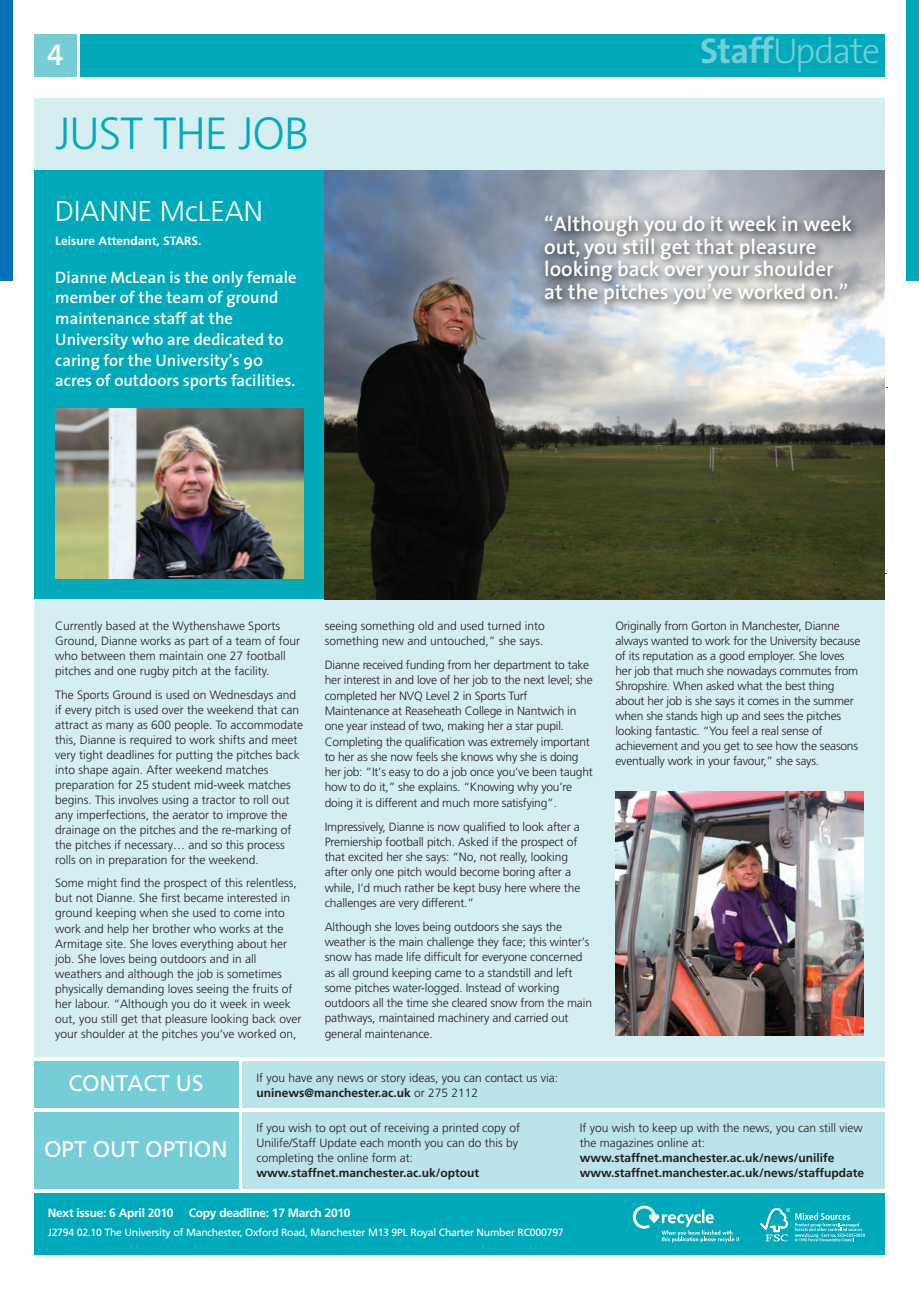
<style>
.page{position:relative;width:919px;height:1289px;background:#fff}
.page>*{position:absolute;margin:0;border:0;box-sizing:border-box;transform-origin:0 0}
.t1{font:300 45px "Frutiger";letter-spacing:-.015em;color:#0ab}
.t2{font:300 36px "The Sans";letter-spacing:-.035em;color:#74cdd7}
.t3{font:30px "The Sans Semi Bold Caps";color:#fff}
.t4{font:300 28.5px "Frutiger";color:#fff}
.t5{font:22.5px "Frutiger";color:#fff}
.t6{font:600 21px/22.5px "The Sans";color:#fff}
.t7{font:600 16.5px/20.7px "The Sans";color:#fff}
.t8{font:300 12px/15px "Frutiger";letter-spacing:-.01em;color:#231f20}
.t9{font:700 12px/15px "Frutiger";color:#231f20}
.t10{font:700 12px "Frutiger";letter-spacing:-.025em;color:#fff}
.t11{font:700 12px "Frutiger";color:#fff}
.t12{font:10.5px "Frutiger";letter-spacing:-.025em;color:#fff}
.s1{font-weight:700}
</style>
<div class="page">
<div style="left:34px;top:98px;width:850px;height:72px;background:#d5eef1"></div>
<div style="left:81px;top:34px;width:803px;height:43px;background:#0ab"></div>
<div style="left:34px;top:34px;width:43px;height:43px;background:#74cdd7"></div>
<div style="left:906px;top:0;width:12px;height:281px;background:#0ab"></div>
<div style="left:34px;top:1193px;width:850px;height:61px;background:#0ab"></div>
<div style="left:34px;top:1112px;width:204px;height:76px;background:#74cdd7"></div>
<div style="left:242px;top:1112px;width:642px;height:76px;background:#bbe3ea"></div>
<div style="left:0;top:0;width:13px;height:281px;background:#0372bb"></div>
<div style="left:34px;top:1061px;width:204px;height:47px;background:#74cdd7"></div>
<div style="left:242px;top:1061px;width:642px;height:47px;background:#bbe3ea"></div>
<svg style="left:632px;top:1205px;width:107px;height:37px"></svg>
<svg style="left:760px;top:1208px;width:104px;height:33px"></svg>
<div style="left:34px;top:170px;width:291px;height:430px;background:#0ab"></div>
<img style="left:55px;top:408px;width:248px;height:170px">
<div style="left:34px;top:600px;width:850px;height:457px;background:#d5eef1"></div>
<img style="left:325px;top:170px;width:559px;height:430px">
<img style="left:516px;top:201px;width:371px;height:372px">
<img style="left:615px;top:791px;width:248px;height:244px">
<h3 class="t3" style="left:47px;top:45px;width:18px">4</h3>
<h2 class="t2" style="left:700px;top:37px;width:182px"><span class="s1">Staff</span>Update</h2>
<h1 class="t1" style="left:55px;top:115px;width:255px">JUST THE JOB</h1>
<h3 class="t4" style="left:55px;top:200px;width:209px">DIANNE McLEAN</h3>
<p class="t11" style="left:55px;top:236px;width:148px">Leisure Attendant, STARS.</p>
<h3 class="t7" style="left:55px;top:268px;width:243px">Dianne McLean is the only female member of the team of ground maintenance staff at the<br>University who are dedicated to caring for the University’s 90 acres of outdoors sports facilities.</h3>
<h3 class="t6" style="left:544px;top:215px;width:309px">“Although you do it week in week out, you still get that pleasure looking back over your shoulder at the pitches you’ve worked on.”</h3>
<p class="t8" style="left:55px;top:619px;width:246px">Currently based at the Wythenshawe Sports Ground, Dianne works as part of a team of four who between them maintain one 27 football pitches and one rugby pitch at the facility.</p>
<p class="t8" style="left:55px;top:688px;width:249px">The Sports Ground is used on Wednesdays and if every pitch is used over the weekend that can attract as many as 600 people. To accommodate this, Dianne is required to work shifts and meet very tight deadlines for putting the pitches back into shape again. After weekend matches preparation for 25 student mid-week matches begins. This involves using a tractor to roll out any imperfections, the aerator to improve the drainage on the pitches and the re-marking of the pitches if necessary… and so this process rolls on in preparation for the weekend.</p>
<p class="t8" style="left:55px;top:876px;width:248px">Some might find the prospect of this relentless, but not Dianne. She first became interested in ground keeping when she used to come into work and help her brother who works at the Armitage site. She loves everything about her job. She loves being outdoors and in all weathers and although the job is sometimes physically demanding loves seeing the fruits of her labour. “Although you do it week in week out, you still get that pleasure looking back over your shoulder at the pitches you’ve worked on,</p>
<p class="t8" style="left:325px;top:619px;width:221px">seeing something old and used turned into something new and untouched,” she says.</p>
<p class="t8" style="left:325px;top:658px;width:269px">Dianne received funding from her department to take her interest in and love of her job to the next level; she completed her NVQ Level 2 in Sports Turf Maintenance at Reaseheath College in Nantwich in one year instead of two, making her a star pupil.<br>Completing the qualification was extremely important to her as she now feels she knows why she is doing her job: “It’s easy to do a job once you’ve been taught how to do it,” she explains. “Knowing why you’re doing it is different and much more satisfying”.</p>
<p class="t8" style="left:325px;top:819px;width:257px">Impressively, Dianne is now qualified to look after a Premiership football pitch. Asked if the prospect of that excited her she says: “No, not really, looking after only one pitch would become boring after a while, I’d much rather be kept busy here where the challenges are very different.”</p>
<p class="t8" style="left:324px;top:919px;width:269px">Although she loves being outdoors she says the weather is the main challenge they face; this winter’s snow has made life difficult for everyone concerned as all ground keeping came to a standstill and left some pitches water-logged. Instead of working outdoors all the time she cleared snow from the main pathways, maintained machinery and carried out general maintenance.</p>
<p class="t8" style="left:615px;top:619px;width:246px">Originally from Gorton in Manchester, Dianne always wanted to work for the University because of its reputation as a good employer. She loves her job that much she nowadays commutes from Shropshire. When asked what the best thing about her job is she says it comes in the summer when she stands high up and sees the pitches looking fantastic. “You feel a real sense of achievement and you get to see how the seasons eventually work in your favour,” she says.</p>
<h3 class="t5" style="left:68px;top:1074px;width:136px">CONTACT US</h3>
<h3 class="t5" style="left:44px;top:1140px;width:185px">OPT OUT OPTION</h3>
<p class="t8" style="left:256px;top:1071px;width:303px">If you have any news or story ideas, you can contact us via: <span class="s1">uninews@manchester.ac.uk</span> or 275 2112</p>
<p class="t8" style="left:256px;top:1121px;width:265px">If you wish to opt out of receiving a printed copy of<br>Unilife/Staff Update each month you can do this by completing the online form at:</p>
<p class="t9" style="left:256px;top:1166px;width:224px">www.staffnet.manchester.ac.uk/optout</p>
<p class="t10" style="left:48px;top:1207px;width:127px">Next issue: 6 April 2010</p>
<p class="t10" style="left:189px;top:1207px;width:163px">Copy deadline: 17 March 2010</p>
<p class="t12" style="left:48px;top:1227px;width:517px">J2794 02.10 The University of Manchester, Oxford Road, Manchester M13 9PL Royal Charter Number RC000797</p>
<p class="t8" style="left:579px;top:1121px;width:284px">If you wish to keep up with the news, you can still view the magazines online at:</p>
<p class="t9" style="left:579px;top:1151px;width:286px">www.staffnet.manchester.ac.uk/news/unilife www.staffnet.manchester.ac.uk/news/staffupdate</p>
</div>
